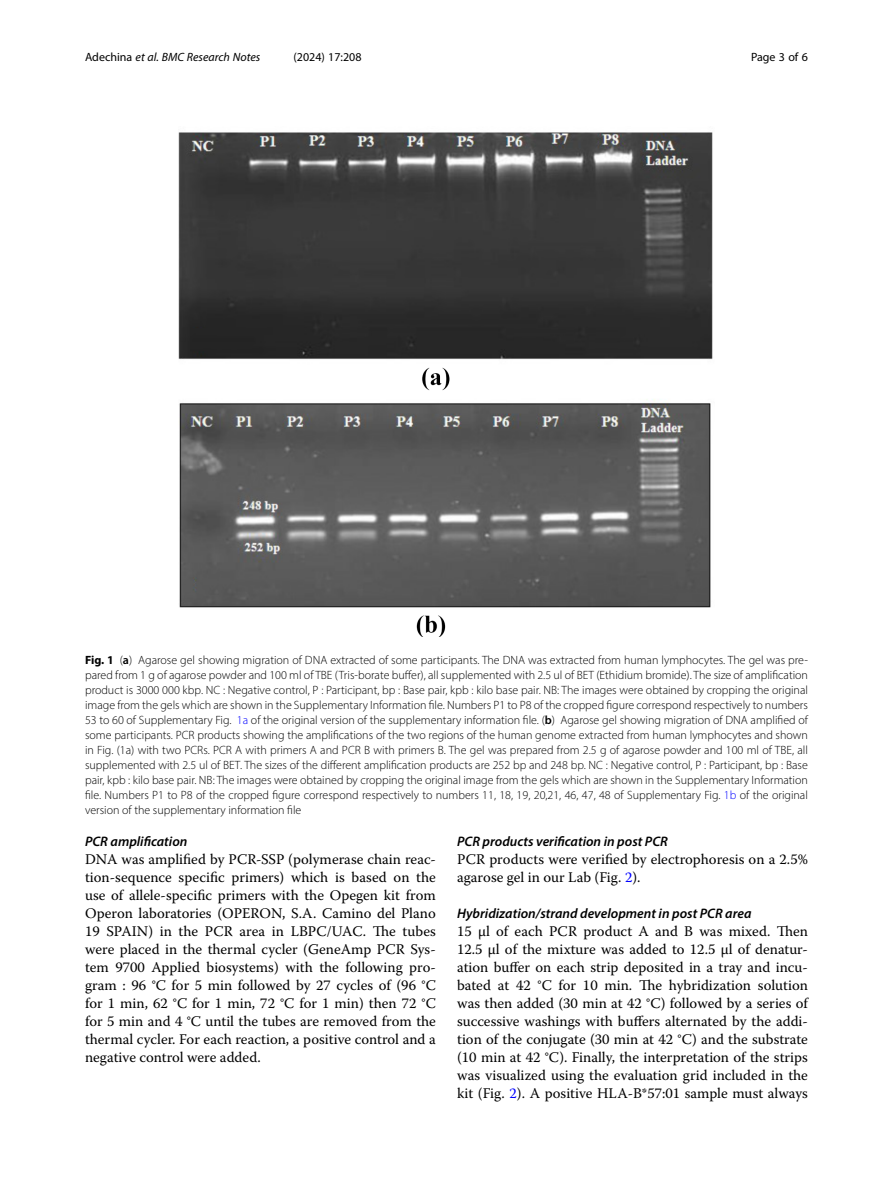
<style>
.page{position:relative;width:893px;height:1191px;background:#fff}
.page>*{position:absolute;margin:0;border:0;box-sizing:border-box;transform-origin:0 0}
.Body_Text{font:14.7px/18px "Warnock Pro";color:#000;text-align:justify}
.Head_3{font:italic 600 13.8px "Myriad Pro";color:#000}
.Figure_Caption{font:300 12px/15px "Myriad Pro";color:#000;text-align:justify}
.t1{font:italic 12px "Myriad Pro";color:#000}
.t2{font:12px "Myriad Pro";color:#000}
.s1{font-style:normal}
.s2{font-weight:700}
.s3{font-weight:600}
.s4{color:#00f}
</style>
<div class="page">
<img style="left:179px;top:132px;width:534px;height:504px">
<p class="t1" style="left:85px;top:50px;width:177px"><span class="s1">Adechina</span> et al. BMC Research Notes</p>
<p class="t2" style="left:293px;top:50px;width:70px">(2024) 17:208</p>
<p class="t2" style="left:751px;top:50px;width:58px">Page 3 of 6</p>
<p class="Figure_Caption" style="left:85px;top:652px;width:724px"><span class="s2">Fig. 1</span> (<span class="s3">a</span>) Agarose gel showing migration of DNA extracted of some participants. The DNA was extracted from human lymphocytes. The gel was pre&shy;pared from 1 g of agarose powder and 100 ml of TBE (Tris-borate buffer), all supplemented with 2.5 ul of BET (Ethidium bromide). The size of amplification product is 3000 000 kbp. NC : Negative control, P : Participant, bp : Base pair, kpb : kilo base pair. NB: The images were obtained by cropping the original image from the gels which are shown in the Supplementary Information file. Numbers P1 to P8 of the cropped figure correspond respectively to numbers 53 to 60 of Supplementary Fig. <span class="s4">1a</span> of the original version of the supplementary information file. (<span class="s3">b</span>) Agarose gel showing migration of DNA amplified of some participants. PCR products showing the amplifications of the two regions of the human genome extracted from human lymphocytes and shown in Fig. (1a) with two PCRs. PCR A with primers A and PCR B with primers B. The gel was prepared from 2.5 g of agarose powder and 100 ml of TBE, all supplemented with 2.5 ul of BET. The sizes of the different amplification products are 252 bp and 248 bp. NC : Negative control, P : Participant, bp : Base pair, kpb : kilo base pair. NB: The images were obtained by cropping the original image from the gels which are shown in the Supplementary Information file. Numbers P1 to P8 of the cropped figure correspond respectively to numbers 11, 18, 19, 20,21, 46, 47, 48 of Supplementary Fig. <span class="s4">1b</span> of the original version of the supplementary information file</p>
<p class="Head_3" style="left:85px;top:833px;width:104px">PCR amplification</p>
<p class="Body_Text" style="left:85px;top:850px;width:352px">DNA was amplified by PCR-SSP (polymerase chain reac&shy;tion-sequence specific primers) which is based on the use of allele-specific primers with the Opegen kit from Operon laboratories (OPERON, S.A. Camino del Plano 19 SPAIN) in the PCR area in LBPC/UAC. The tubes were placed in the thermal cycler (GeneAmp PCR Sys&shy;tem 9700 Applied biosystems) with the following pro&shy;gram : 96 °C for 5 min followed by 27 cycles of (96 °C for 1 min, 62 °C for 1 min, 72 °C for 1 min) then 72 °C for 5 min and 4 °C until the tubes are removed from the thermal cycler. For each reaction, a positive control and a negative control were added.</p>
<p class="Head_3" style="left:457px;top:833px;width:212px">PCR products verification in post PCR</p>
<p class="Body_Text" style="left:457px;top:850px;width:352px">PCR products were verified by electrophoresis on a 2.5% agarose gel in our Lab (Fig. <span class="s4">2</span>).</p>
<p class="Head_3" style="left:457px;top:905px;width:296px">Hybridization/strand development in post PCR area</p>
<p class="Body_Text" style="left:457px;top:922px;width:352px">15 µl of each PCR product A and B was mixed. Then 12.5 µl of the mixture was added to 12.5 µl of denatur&shy;ation buffer on each strip deposited in a tray and incu&shy;bated at 42 °C for 10 min. The hybridization solution was then added (30 min at 42 °C) followed by a series of successive washings with buffers alternated by the addi&shy;tion of the conjugate (30 min at 42 °C) and the substrate (10 min at 42 °C). Finally, the interpretation of the strips was visualized using the evaluation grid included in the kit (Fig. <span class="s4">2</span>). A positive HLA-B*57:01 sample must always</p>
</div>
